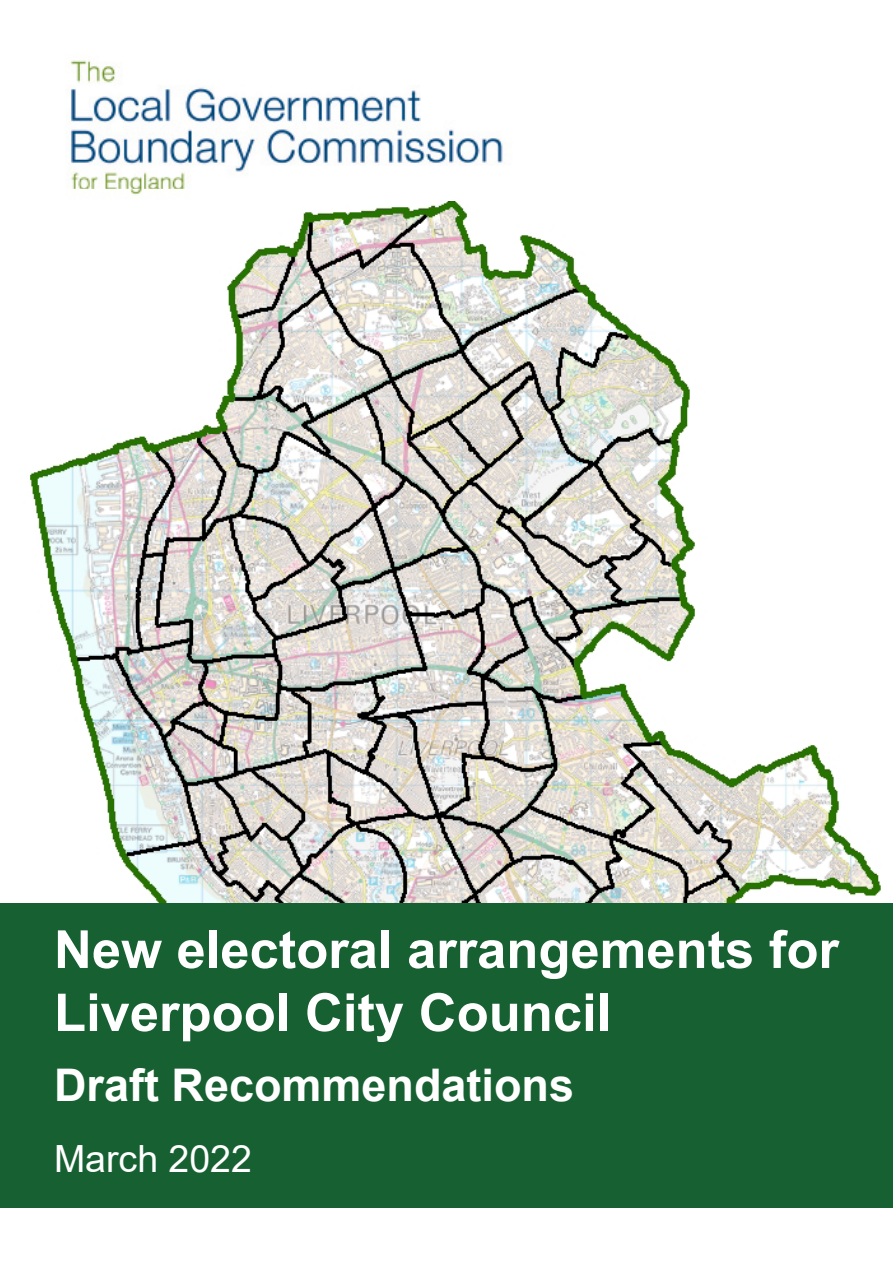
<style>
.page{position:relative;width:893px;height:1263px;background:#fff}
.page>*{position:absolute;margin:0;border:0;box-sizing:border-box;transform-origin:0 0}
.t1{font:700 52.5px/63px "Arial";color:#fff}
.t2{font:700 45px "Arial";color:#fff}
.t3{font:37.5px "Arial";color:#fff}
</style>
<div class="page">
<img style="left:30px;top:201px;width:851px;height:702px">
<img style="left:70px;top:60px;width:433px;height:135px">
<div style="left:0;top:903px;width:893px;height:305px;background:#166031"></div>
<p class="t1" style="left:54px;top:918px;width:786px">New electoral arrangements for<br>Liverpool City Council</p>
<p class="t2" style="left:54px;top:1053px;width:522px">Draft Recommendations</p>
<p class="t3" style="left:54px;top:1133px;width:199px">March 2022</p>
</div>
